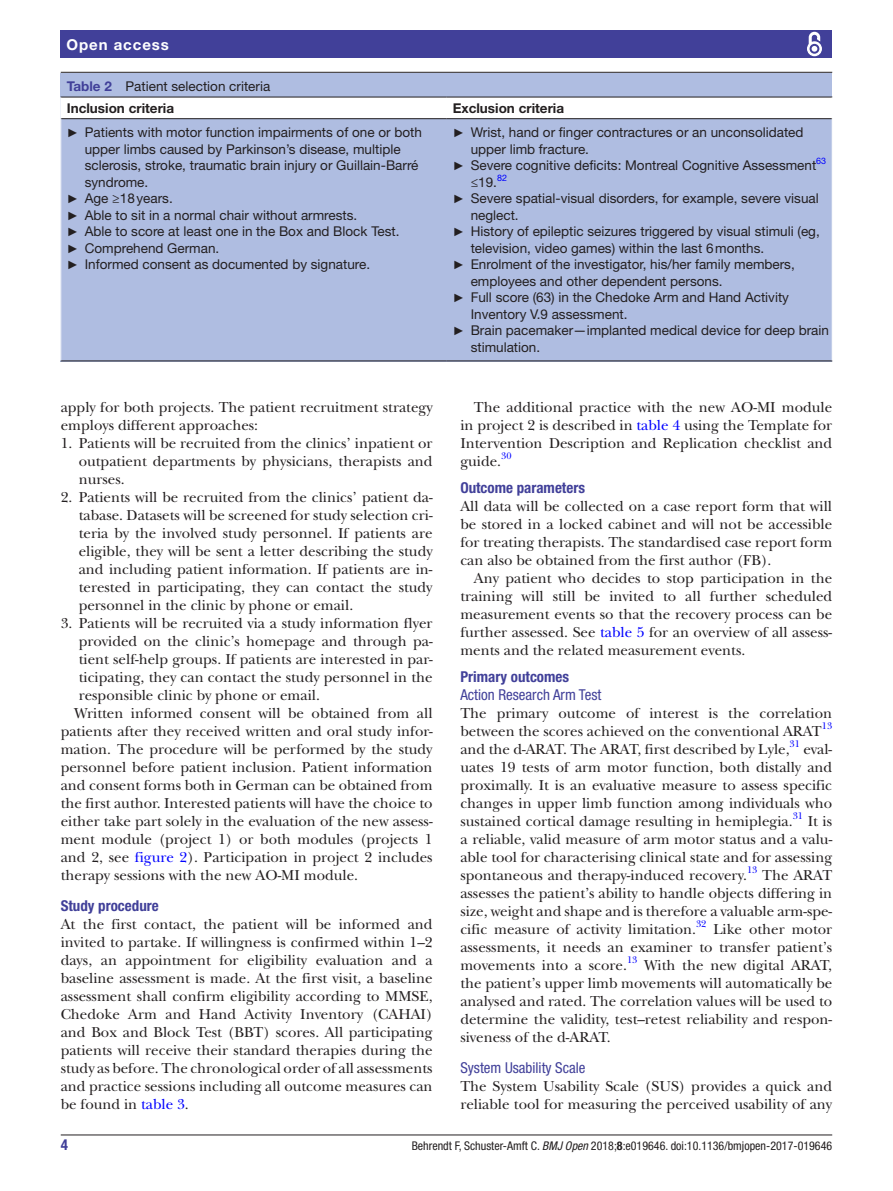
<style>
.page{position:relative;width:893px;height:1191px;background:#fff}
.page>*{position:absolute;margin:0;border:0;box-sizing:border-box;transform-origin:0 0}
.t1{font:15px/18px "New Baskerville";color:#231f20;text-align:justify}
.t2{font:700 condensed 15px "Helvetica Neue LT Std";color:#414099}
.t3{font:condensed 15px "Helvetica Neue LT Std";color:#414099}
.t4{font:700 15px "Helvetica Neue LT Std";letter-spacing:.065em;color:#fff}
.t5{font:13.5px/22px "Helvetica Neue LT Std";color:#231f20}
.t6{font:700 13.5px "Helvetica Neue LT Std";color:#231f20}
.t7{font:condensed 12px "Helvetica Neue LT Std";color:#231f20}
.t8{font:9.9px "New Baskerville";color:#00f}
.s1{font-weight:700;color:#414099}
.s2{font-weight:700}
.s3{font-family:"Arial";font-size:12px}
.s4{color:#00f}
.s5{font-style:italic}
</style>
<div class="page">
<hr style="left:61px;top:1134px;width:771px;height:1px;background:#231f20">
<div style="left:61px;top:31px;width:771px;height:27px;background:#414099"></div>
<svg style="left:807px;top:31px;width:15px;height:26px"></svg>
<div style="left:61px;top:73px;width:771px;height:288px;background:#afbde1"></div>
<hr style="left:61px;top:72px;width:771px;height:1px;background:#231f20">
<svg style="left:61px;top:119px;width:771px;height:241px"></svg>
<hr style="left:61px;top:360px;width:386px;height:1px;background:#231f20">
<hr style="left:447px;top:360px;width:385px;height:1px;background:#231f20">
<svg style="left:60px;top:97px;width:773px;height:22px;background:#f0f0f1"></svg>
<p class="t4" style="left:66px;top:35px;width:104px">Open access</p>
<p class="t5" style="left:67px;top:75px;width:205px"><span class="s1">Table 2</span> Patient selection criteria<br><span class="s2">Inclusion criteria</span></p>
<p class="t5" style="left:67px;top:121px;width:357px"><span class="s3">►</span> Patients with motor function impairments of one or both</p>
<p class="t5" style="left:85px;top:138px;width:317px">upper limbs caused by Parkinson’s disease, multiple</p>
<p class="t5" style="left:85px;top:154px;width:335px">sclerosis, stroke, traumatic brain injury or Guillain-Barré</p>
<p class="t5" style="left:85px;top:171px;width:65px">syndrome.</p>
<p class="t5" style="left:67px;top:187px;width:108px"><span class="s3">►</span> Age ≥18years.</p>
<p class="t5" style="left:67px;top:204px;width:292px"><span class="s3">►</span> Able to sit in a normal chair without armrests.</p>
<p class="t5" style="left:67px;top:220px;width:334px"><span class="s3">►</span> Able to score at least one in the Box and Block Test.</p>
<p class="t5" style="left:67px;top:237px;width:154px"><span class="s3">►</span> Comprehend German.</p>
<p class="t5" style="left:67px;top:253px;width:305px"><span class="s3">►</span> Informed consent as documented by signature.</p>
<p class="t1" style="left:61px;top:398px;width:373px">apply for both projects. The patient recruitment strategy employs different approaches:</p>
<p class="t1" style="left:79px;top:434px;width:355px;text-indent:-18px">1. Patients will be recruited from the clinics’ inpatient or outpatient departments by physicians, therapists and nurses.</p>
<p class="t1" style="left:79px;top:488px;width:355px;text-indent:-18px">2. Patients will be recruited from the clinics’ patient da&shy;tabase. Datasets will be screened for study selection cri&shy;teria by the involved study personnel. If patients are eligible, they will be sent a letter describing the study and including patient information. If patients are in&shy;terested in participating, they can contact the study personnel in the clinic by phone or email.</p>
<p class="t1" style="left:61px;top:614px;width:373px">3. Patients will be recruited via a study information flyer</p>
<p class="t1" style="left:79px;top:632px;width:355px">provided on the clinic’s homepage and through pa-</p>
<p class="t1" style="left:79px;top:650px;width:355px">tient self-help groups. If patients are interested in par-</p>
<p class="t1" style="left:79px;top:668px;width:355px">ticipating, they can contact the study personnel in the</p>
<p class="t1" style="left:79px;top:686px;width:243px">responsible clinic by phone or email.</p>
<p class="t1" style="left:74px;top:704px;width:360px">Written informed consent will be obtained from all</p>
<p class="t1" style="left:61px;top:722px;width:373px">patients after they received written and oral study infor-</p>
<p class="t1" style="left:61px;top:740px;width:373px">mation. The procedure will be performed by the study</p>
<p class="t1" style="left:61px;top:758px;width:373px">personnel before patient inclusion. Patient information</p>
<p class="t1" style="left:61px;top:776px;width:373px">and consent forms both in German can be obtained from</p>
<p class="t1" style="left:61px;top:794px;width:373px">the first author. Interested patients will have the choice to</p>
<p class="t1" style="left:61px;top:812px;width:373px">either take part solely in the evaluation of the new assess-</p>
<p class="t1" style="left:61px;top:830px;width:373px">ment module (project 1) or both modules (projects 1</p>
<p class="t1" style="left:61px;top:848px;width:373px">and 2, see <span class="s4">figure 2</span>). Participation in project 2 includes</p>
<p class="t1" style="left:61px;top:866px;width:299px">therapy sessions with the new AO-MI module.</p>
<p class="t2" style="left:61px;top:897px;width:100px">Study procedure</p>
<p class="t1" style="left:61px;top:915px;width:373px">At the first contact, the patient will be informed and invited to partake. If willingness is confirmed within 1–2 days, an appointment for eligibility evaluation and a baseline assessment is made. At the first visit, a baseline assessment shall confirm eligibility according to MMSE, Chedoke Arm and Hand Activity Inventory (CAHAI) and Box and Block Test (BBT) scores. All participating patients will receive their standard therapies during the study as before. The chronological order of all assessments and practice sessions including all outcome measures can be found in <span class="s4">table 3</span>.</p>
<p class="t6" style="left:453px;top:99px;width:113px">Exclusion criteria</p>
<p class="t5" style="left:453px;top:121px;width:352px"><span class="s3">►</span> Wrist, hand or finger contractures or an unconsolidated</p>
<p class="t5" style="left:471px;top:138px;width:120px">upper limb fracture.</p>
<p class="t5" style="left:453px;top:154px;width:375px"><span class="s3">►</span> Severe cognitive deficits: Montreal Cognitive Assessment<sup>63</sup></p>
<p class="t5" style="left:471px;top:171px;width:38px">≤19.<sup>82</sup></p>
<p class="t5" style="left:453px;top:187px;width:368px"><span class="s3">►</span> Severe spatial-visual disorders, for example, severe visual</p>
<p class="t5" style="left:471px;top:204px;width:50px">neglect.</p>
<p class="t5" style="left:453px;top:220px;width:369px"><span class="s3">►</span> History of epileptic seizures triggered by visual stimuli (eg,</p>
<p class="t5" style="left:471px;top:237px;width:295px">television, video games) within the last 6months.</p>
<p class="t5" style="left:453px;top:253px;width:344px"><span class="s3">►</span> Enrolment of the investigator, his/her family members,</p>
<p class="t5" style="left:471px;top:270px;width:253px">employees and other dependent persons.</p>
<p class="t5" style="left:453px;top:286px;width:338px"><span class="s3">►</span> Full score (63) in the Chedoke Arm and Hand Activity</p>
<p class="t5" style="left:471px;top:303px;width:158px">Inventory V.9 assessment.</p>
<p class="t5" style="left:453px;top:319px;width:378px"><span class="s3">►</span> Brain pacemaker—implanted medical device for deep brain</p>
<p class="t5" style="left:471px;top:336px;width:71px">stimulation.</p>
<p class="t1" style="left:460px;top:398px;width:373px;text-indent:13px">The additional practice with the new AO-MI module in project 2 is described in <span class="s4">table 4</span> using the Template for Intervention Description and Replication checklist and guide.</p>
<p class="t8" style="left:501px;top:450px;width:12px">30</p>
<p class="t2" style="left:460px;top:478px;width:126px">Outcome parameters</p>
<p class="t1" style="left:460px;top:497px;width:373px">All data will be collected on a case report form that will be stored in a locked cabinet and will not be accessible for treating therapists. The standardised case report form can also be obtained from the first author (FB).</p>
<p class="t1" style="left:460px;top:569px;width:373px;text-indent:14px">Any patient who decides to stop participation in the training will still be invited to all further scheduled measurement events so that the recovery process can be further assessed. See <span class="s4">table 5</span> for an overview of all assess&shy;ments and the related measurement events.</p>
<p class="t2" style="left:460px;top:667px;width:110px">Primary outcomes</p>
<p class="t3" style="left:460px;top:685px;width:143px">Action Research Arm Test</p>
<p class="t1" style="left:460px;top:704px;width:373px">The primary outcome of interest is the correlation between the scores achieved on the conventional ARAT</p>
<p class="t8" style="left:822px;top:720px;width:12px">13</p>
<p class="t1" style="left:460px;top:740px;width:331px">and the d-ARAT. The ARAT, first described by Lyle,</p>
<p class="t8" style="left:790px;top:738px;width:12px">31</p>
<p class="t1" style="left:460px;top:740px;width:373px;text-indent:343px">eval&shy;uates 19 tests of arm motor function, both distally and proximally. It is an evaluative measure to assess specific changes in upper limb function among individuals who sustained cortical damage resulting in hemiplegia.</p>
<p class="t8" style="left:793px;top:810px;width:12px">31</p>
<p class="t1" style="left:460px;top:812px;width:373px;text-indent:347px">It is a reliable, valid measure of arm motor status and a valu&shy;able tool for characterising clinical state and for assessing spontaneous and therapy-induced recovery.</p>
<p class="t8" style="left:747px;top:864px;width:12px">13</p>
<p class="t1" style="left:460px;top:866px;width:373px;text-indent:302px">The ARAT assesses the patient’s ability to handle objects differing in size, weight and shape and is therefore a valuable arm-spe&shy;cific measure of activity limitation.</p>
<p class="t8" style="left:696px;top:918px;width:12px">32</p>
<p class="t1" style="left:460px;top:920px;width:373px;text-indent:253px">Like other motor assessments, it needs an examiner to transfer patient’s movements into a score.</p>
<p class="t8" style="left:627px;top:954px;width:12px">13</p>
<p class="t1" style="left:460px;top:956px;width:373px;text-indent:184px">With the new digital ARAT, the patient’s upper limb movements will automatically be analysed and rated. The correlation values will be used to determine the validity, test–retest reliability and respon&shy;siveness of the d-ARAT.</p>
<p class="t3" style="left:460px;top:1059px;width:127px">System Usability Scale</p>
<p class="t1" style="left:460px;top:1077px;width:373px">The System Usability Scale (SUS) provides a quick and reliable tool for measuring the perceived usability of any</p>
<p class="t2" style="left:61px;top:1135px;width:9px">4</p>
<p class="t7" style="left:412px;top:1138px;width:422px">Behrendt F, Schuster-Amft C. <span class="s5">BMJ Open</span> 2018;<span class="s2">8</span>:e019646. doi:10.1136/bmjopen-2017-019646</p>
</div>
